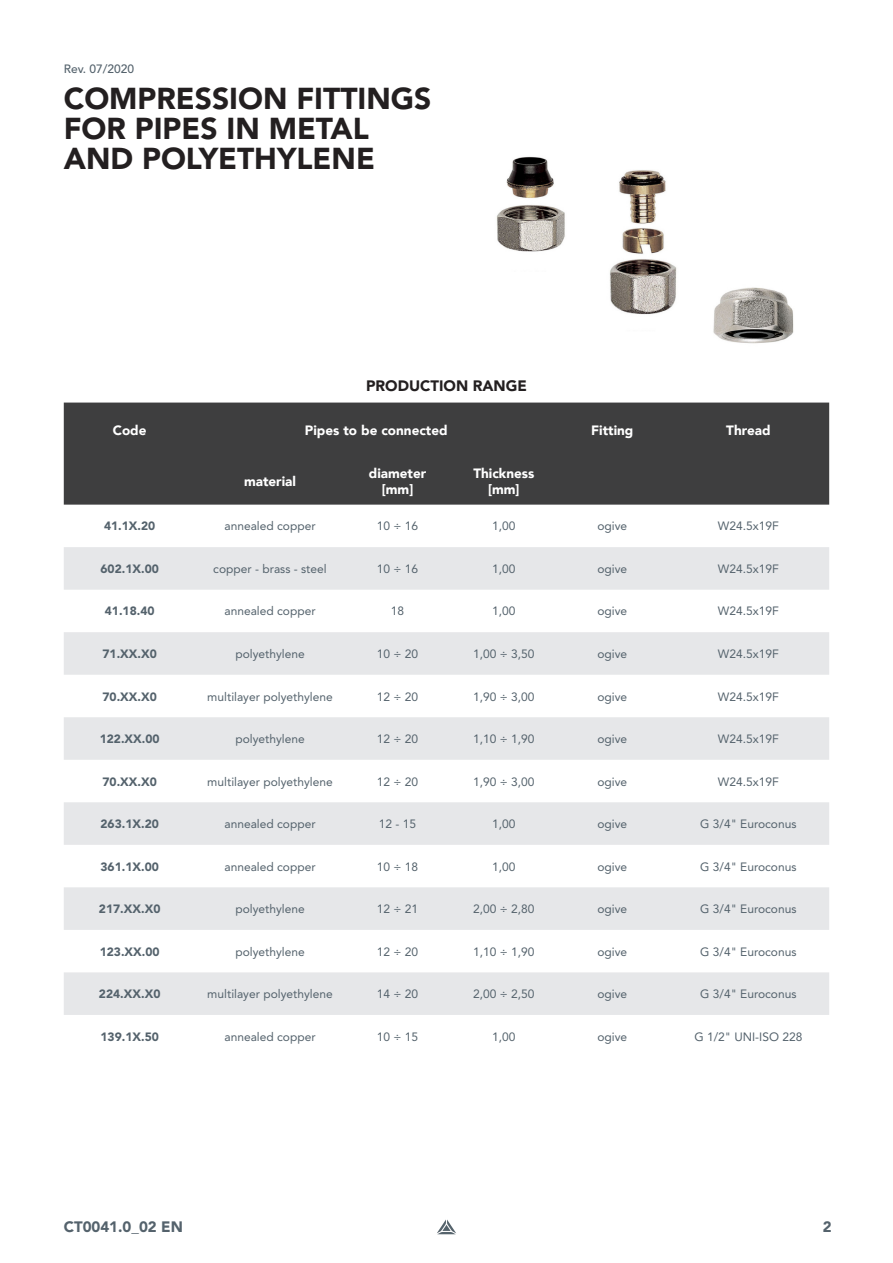
<style>
.page{position:relative;width:893px;height:1263px;background:#fff}
.page>*{position:absolute;margin:0;border:0;box-sizing:border-box;transform-origin:0 0}
.t1{font:900 30px/30px "Avenir LT Pro";color:#231f20}
.t2{font:900 15px "Avenir LT Pro";color:#231f20}
.t3{font:900 15px "Avenir LT Pro";color:#54626c}
.t4{font:900 13.5px "Avenir";color:#fff}
.t5{font:12px "Avenir LT Pro";color:#54626c}
.t6{font:900 12px "Avenir LT Pro";color:#54626c}
.t7{font:500 12px "Avenir LT Pro";color:#54626c}
</style>
<div class="page">
<svg style="left:437px;top:1219px;width:19px;height:15px"></svg>
<div style="left:64px;top:403px;width:765px;height:102px;background:#3e3e3f"></div>
<svg style="left:64px;top:547px;width:765px;height:468px;fill:#e6e7e9"></svg>
<img style="left:496px;top:156px;width:69px;height:96px">
<img style="left:610px;top:170px;width:67px;height:145px">
<img style="left:713px;top:287px;width:81px;height:57px">
<div style="left:773px;top:280px;width:11px;height:11px;background:#fff;border-radius:50%"></div>
<p class="t7" style="left:64px;top:62px;width:72px">Rev. 07/2020</p>
<p class="t1" style="left:64px;top:83px;width:369px">COMPRESSION FITTINGS<br>FOR PIPES IN METAL<br>AND POLYETHYLENE</p>
<p class="t2" style="left:366px;top:377px;width:162px">PRODUCTION RANGE</p>
<p class="t4" style="left:113px;top:419px;width:35px">Code</p>
<p class="t4" style="left:305px;top:419px;width:144px">Pipes to be connected</p>
<p class="t4" style="left:591px;top:419px;width:44px">Fitting</p>
<p class="t4" style="left:726px;top:419px;width:46px">Thread</p>
<p class="t4" style="left:244px;top:470px;width:54px">material</p>
<p class="t4" style="left:369px;top:461px;width:59px">diameter</p>
<p class="t4" style="left:382px;top:478px;width:33px">[mm]</p>
<p class="t4" style="left:473px;top:461px;width:63px">Thickness</p>
<p class="t4" style="left:488px;top:478px;width:33px">[mm]</p>
<p class="t6" style="left:104px;top:519px;width:53px">41.1X.20</p>
<p class="t5" style="left:224px;top:519px;width:93px">annealed copper</p>
<p class="t5" style="left:377px;top:519px;width:43px">10 ÷ 16</p>
<p class="t5" style="left:492px;top:519px;width:25px">1,00</p>
<p class="t5" style="left:597px;top:519px;width:31px">ogive</p>
<p class="t5" style="left:718px;top:519px;width:62px">W24.5x19F</p>
<p class="t6" style="left:100px;top:561px;width:60px">602.1X.00</p>
<p class="t5" style="left:213px;top:561px;width:115px">copper - brass - steel</p>
<p class="t5" style="left:377px;top:561px;width:43px">10 ÷ 16</p>
<p class="t5" style="left:492px;top:561px;width:25px">1,00</p>
<p class="t5" style="left:597px;top:561px;width:31px">ogive</p>
<p class="t5" style="left:718px;top:561px;width:62px">W24.5x19F</p>
<p class="t6" style="left:105px;top:604px;width:51px">41.18.40</p>
<p class="t5" style="left:224px;top:604px;width:93px">annealed copper</p>
<p class="t5" style="left:391px;top:604px;width:15px">18</p>
<p class="t5" style="left:492px;top:604px;width:25px">1,00</p>
<p class="t5" style="left:597px;top:604px;width:31px">ogive</p>
<p class="t5" style="left:718px;top:604px;width:62px">W24.5x19F</p>
<p class="t6" style="left:102px;top:646px;width:56px">71.XX.X0</p>
<p class="t5" style="left:235px;top:646px;width:71px">polyethylene</p>
<p class="t5" style="left:377px;top:646px;width:43px">10 ÷ 20</p>
<p class="t5" style="left:473px;top:646px;width:63px">1,00 ÷ 3,50</p>
<p class="t5" style="left:597px;top:646px;width:31px">ogive</p>
<p class="t5" style="left:718px;top:646px;width:62px">W24.5x19F</p>
<p class="t6" style="left:102px;top:689px;width:56px">70.XX.X0</p>
<p class="t5" style="left:207px;top:689px;width:127px">multilayer polyethylene</p>
<p class="t5" style="left:377px;top:689px;width:43px">12 ÷ 20</p>
<p class="t5" style="left:473px;top:689px;width:63px">1,90 ÷ 3,00</p>
<p class="t5" style="left:597px;top:689px;width:31px">ogive</p>
<p class="t5" style="left:718px;top:689px;width:62px">W24.5x19F</p>
<p class="t6" style="left:100px;top:732px;width:61px">122.XX.00</p>
<p class="t5" style="left:235px;top:731px;width:71px">polyethylene</p>
<p class="t5" style="left:377px;top:731px;width:43px">12 ÷ 20</p>
<p class="t5" style="left:473px;top:731px;width:63px">1,10 ÷ 1,90</p>
<p class="t5" style="left:597px;top:731px;width:31px">ogive</p>
<p class="t5" style="left:718px;top:731px;width:62px">W24.5x19F</p>
<p class="t6" style="left:102px;top:774px;width:56px">70.XX.X0</p>
<p class="t5" style="left:207px;top:774px;width:127px">multilayer polyethylene</p>
<p class="t5" style="left:377px;top:774px;width:43px">12 ÷ 20</p>
<p class="t5" style="left:473px;top:774px;width:63px">1,90 ÷ 3,00</p>
<p class="t5" style="left:597px;top:774px;width:31px">ogive</p>
<p class="t5" style="left:718px;top:774px;width:62px">W24.5x19F</p>
<p class="t6" style="left:100px;top:817px;width:60px">263.1X.20</p>
<p class="t5" style="left:224px;top:816px;width:93px">annealed copper</p>
<p class="t5" style="left:379px;top:816px;width:39px">12 - 15</p>
<p class="t5" style="left:492px;top:816px;width:25px">1,00</p>
<p class="t5" style="left:597px;top:816px;width:31px">ogive</p>
<p class="t5" style="left:700px;top:816px;width:98px">G 3/4" Euroconus</p>
<p class="t6" style="left:100px;top:859px;width:60px">361.1X.00</p>
<p class="t5" style="left:224px;top:859px;width:93px">annealed copper</p>
<p class="t5" style="left:377px;top:859px;width:43px">10 ÷ 18</p>
<p class="t5" style="left:492px;top:859px;width:25px">1,00</p>
<p class="t5" style="left:597px;top:859px;width:31px">ogive</p>
<p class="t5" style="left:700px;top:859px;width:98px">G 3/4" Euroconus</p>
<p class="t6" style="left:99px;top:902px;width:63px">217.XX.X0</p>
<p class="t5" style="left:235px;top:902px;width:71px">polyethylene</p>
<p class="t5" style="left:377px;top:902px;width:43px">12 ÷ 21</p>
<p class="t5" style="left:473px;top:902px;width:63px">2,00 ÷ 2,80</p>
<p class="t5" style="left:597px;top:902px;width:31px">ogive</p>
<p class="t5" style="left:700px;top:902px;width:98px">G 3/4" Euroconus</p>
<p class="t6" style="left:100px;top:944px;width:61px">123.XX.00</p>
<p class="t5" style="left:235px;top:944px;width:71px">polyethylene</p>
<p class="t5" style="left:377px;top:944px;width:43px">12 ÷ 20</p>
<p class="t5" style="left:473px;top:944px;width:63px">1,10 ÷ 1,90</p>
<p class="t5" style="left:597px;top:944px;width:31px">ogive</p>
<p class="t5" style="left:700px;top:944px;width:98px">G 3/4" Euroconus</p>
<p class="t6" style="left:99px;top:987px;width:63px">224.XX.X0</p>
<p class="t5" style="left:207px;top:987px;width:127px">multilayer polyethylene</p>
<p class="t5" style="left:377px;top:987px;width:43px">14 ÷ 20</p>
<p class="t5" style="left:473px;top:987px;width:63px">2,00 ÷ 2,50</p>
<p class="t5" style="left:597px;top:987px;width:31px">ogive</p>
<p class="t5" style="left:700px;top:987px;width:98px">G 3/4" Euroconus</p>
<p class="t6" style="left:100px;top:1029px;width:60px">139.1X.50</p>
<p class="t5" style="left:224px;top:1029px;width:93px">annealed copper</p>
<p class="t5" style="left:377px;top:1029px;width:43px">10 ÷ 15</p>
<p class="t5" style="left:492px;top:1029px;width:25px">1,00</p>
<p class="t5" style="left:597px;top:1029px;width:31px">ogive</p>
<p class="t5" style="left:694px;top:1029px;width:110px">G 1/2" UNI-ISO 228</p>
<p class="t3" style="left:64px;top:1218px;width:121px">CT0041.0_02 EN</p>
<p class="t3" style="left:823px;top:1218px;width:10px">2</p>
</div>
